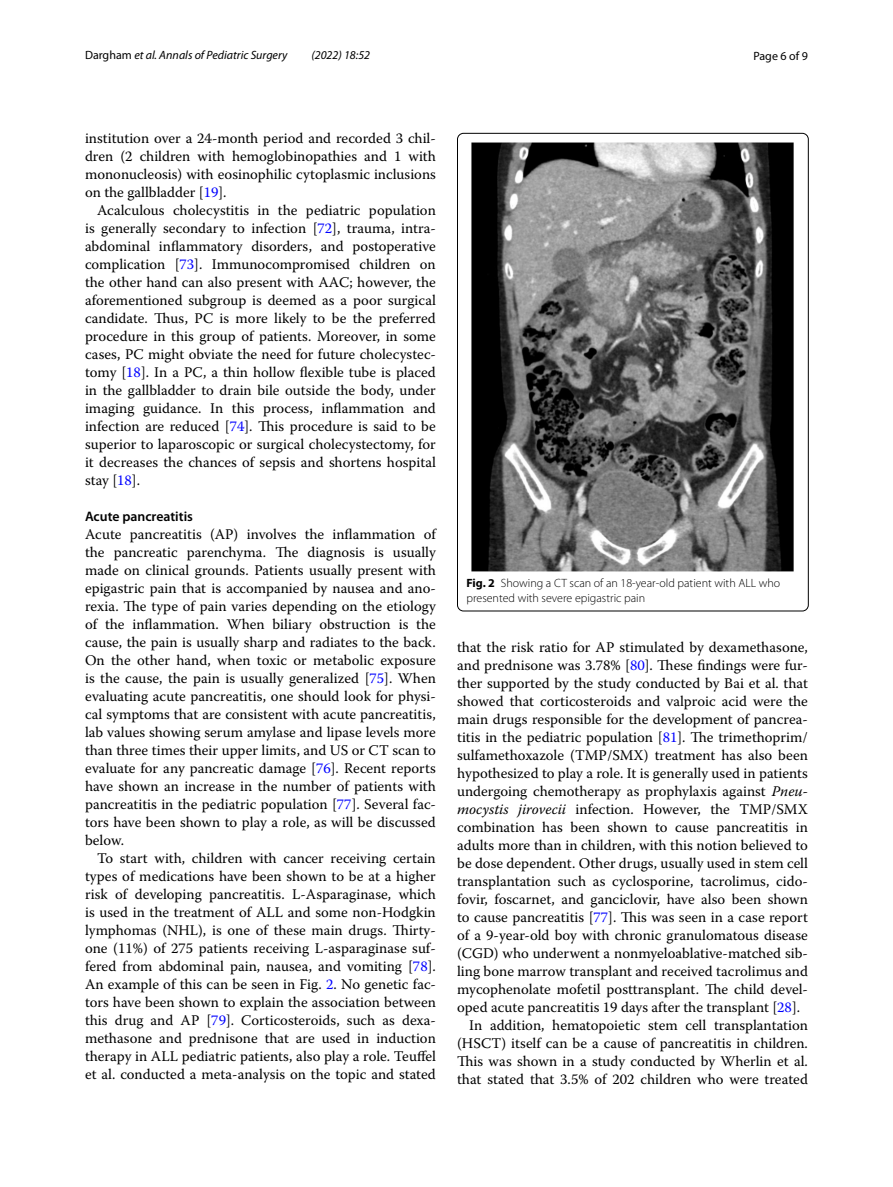
<style>
.page{position:relative;width:893px;height:1187px;background:#fff}
.page>*{position:absolute;margin:0;border:0;box-sizing:border-box;transform-origin:0 0}
.t1{font:14.7px/18px "Warnock Pro";color:#000;text-align:justify}
.t2{font:600 13.8px "Myriad Pro";color:#000}
.t3{font:300 12px/15px "Myriad Pro";color:#000}
.t4{font:italic 12px "Myriad Pro";color:#000}
.t5{font:12px "Myriad Pro";color:#000}
.s1{font-style:normal}
.s2{color:#00f}
.s3{font-weight:700}
.s4{font-style:italic}
</style>
<div class="page">
<img style="left:472px;top:142px;width:322px;height:429px">
<p class="t4" style="left:85px;top:48px;width:204px"><span class="s1">Dargham</span> et al. Annals of Pediatric Surgery</p>
<p class="t4" style="left:311px;top:48px;width:60px">(2022) 18:52</p>
<p class="t5" style="left:753px;top:48px;width:56px">Page 6 of 9</p>
<p class="t1" style="left:85px;top:128px;width:352px">institution over a 24-month period and recorded 3 chil&shy;dren (2 children with hemoglobinopathies and 1 with mononucleosis) with eosinophilic cytoplasmic inclusions on the gallbladder [<span class="s2">19</span>].</p>
<p class="t1" style="left:85px;top:200px;width:352px;text-indent:12px">Acalculous cholecystitis in the pediatric population is generally secondary to infection [<span class="s2">72</span>], trauma, intra&shy;abdominal inflammatory disorders, and postoperative complication [<span class="s2">73</span>]. Immunocompromised children on the other hand can also present with AAC; however, the aforementioned subgroup is deemed as a poor surgical candidate. Thus, PC is more likely to be the preferred procedure in this group of patients. Moreover, in some cases, PC might obviate the need for future cholecystec&shy;tomy [<span class="s2">18</span>]. In a PC, a thin hollow flexible tube is placed in the gallbladder to drain bile outside the body, under imaging guidance. In this process, inflammation and infection are reduced [<span class="s2">74</span>]. This procedure is said to be superior to laparoscopic or surgical cholecystectomy, for it decreases the chances of sepsis and shortens hospital stay [<span class="s2">18</span>].</p>
<p class="t2" style="left:85px;top:507px;width:109px">Acute pancreatitis</p>
<p class="t1" style="left:85px;top:524px;width:352px">Acute pancreatitis (AP) involves the inflammation of the pancreatic parenchyma. The diagnosis is usually made on clinical grounds. Patients usually present with epigastric pain that is accompanied by nausea and ano&shy;rexia. The type of pain varies depending on the etiology of the inflammation. When biliary obstruction is the cause, the pain is usually sharp and radiates to the back.<br>On the other hand, when toxic or metabolic exposure is the cause, the pain is usually generalized [<span class="s2">75</span>]. When evaluating acute pancreatitis, one should look for physi&shy;cal symptoms that are consistent with acute pancreatitis, lab values showing serum amylase and lipase levels more than three times their upper limits, and US or CT scan to evaluate for any pancreatic damage [<span class="s2">76</span>]. Recent reports have shown an increase in the number of patients with pancreatitis in the pediatric population [<span class="s2">77</span>]. Several fac&shy;tors have been shown to play a role, as will be discussed below.</p>
<p class="t1" style="left:85px;top:848px;width:352px;text-indent:12px">To start with, children with cancer receiving certain types of medications have been shown to be at a higher risk of developing pancreatitis. L-Asparaginase, which is used in the treatment of ALL and some non-Hodgkin lymphomas (NHL), is one of these main drugs. Thirty&shy;one (11%) of 275 patients receiving L-asparaginase suf&shy;fered from abdominal pain, nausea, and vomiting [<span class="s2">78</span>].<br>An example of this can be seen in Fig. <span class="s2">2</span>. No genetic fac&shy;tors have been shown to explain the association between this drug and AP [<span class="s2">79</span>]. Corticosteroids, such as dexa&shy;methasone and prednisone that are used in induction therapy in ALL pediatric patients, also play a role. Teuffel et al. conducted a meta-analysis on the topic and stated</p>
<p class="t3" style="left:466px;top:575px;width:315px"><span class="s3">Fig. 2</span> Showing a CT scan of an 18-year-old patient with ALL who presented with severe epigastric pain</p>
<p class="t1" style="left:457px;top:638px;width:352px">that the risk ratio for AP stimulated by dexamethasone,</p>
<p class="t1" style="left:457px;top:656px;width:352px">and prednisone was 3.78% [<span class="s2">80</span>]. These findings were fur-</p>
<p class="t1" style="left:457px;top:674px;width:352px">ther supported by the study conducted by Bai et al. that</p>
<p class="t1" style="left:457px;top:692px;width:352px">showed that corticosteroids and valproic acid were the</p>
<p class="t1" style="left:457px;top:710px;width:352px">main drugs responsible for the development of pancrea-</p>
<p class="t1" style="left:457px;top:728px;width:352px">titis in the pediatric population [<span class="s2">81</span>]. The trimethoprim/</p>
<p class="t1" style="left:457px;top:746px;width:352px">sulfamethoxazole (TMP/SMX) treatment has also been</p>
<p class="t1" style="left:457px;top:764px;width:352px">hypothesized to play a role. It is generally used in patients</p>
<p class="t1" style="left:457px;top:782px;width:352px">undergoing chemotherapy as prophylaxis against <span class="s4">Pneu-</span></p>
<p class="t1" style="left:457px;top:800px;width:352px"><span class="s4">mocystis jirovecii</span> infection. However, the TMP/SMX</p>
<p class="t1" style="left:457px;top:818px;width:352px">combination has been shown to cause pancreatitis in</p>
<p class="t1" style="left:457px;top:836px;width:352px">adults more than in children, with this notion believed to</p>
<p class="t1" style="left:457px;top:854px;width:352px">be dose dependent. Other drugs, usually used in stem cell</p>
<p class="t1" style="left:457px;top:872px;width:352px">transplantation such as cyclosporine, tacrolimus, cido-</p>
<p class="t1" style="left:457px;top:890px;width:352px">fovir, foscarnet, and ganciclovir, have also been shown</p>
<p class="t1" style="left:457px;top:908px;width:352px">to cause pancreatitis [<span class="s2">77</span>]. This was seen in a case report</p>
<p class="t1" style="left:457px;top:926px;width:352px">of a 9-year-old boy with chronic granulomatous disease</p>
<p class="t1" style="left:457px;top:944px;width:352px">(CGD) who underwent a nonmyeloablative-matched sib-</p>
<p class="t1" style="left:457px;top:962px;width:352px">ling bone marrow transplant and received tacrolimus and</p>
<p class="t1" style="left:457px;top:980px;width:352px">mycophenolate mofetil posttransplant. The child devel-</p>
<p class="t1" style="left:457px;top:998px;width:345px">oped acute pancreatitis 19 days after the transplant [<span class="s2">28</span>].</p>
<p class="t1" style="left:469px;top:1016px;width:340px">In addition, hematopoietic stem cell transplantation</p>
<p class="t1" style="left:457px;top:1034px;width:352px">(HSCT) itself can be a cause of pancreatitis in children.</p>
<p class="t1" style="left:457px;top:1052px;width:352px">This was shown in a study conducted by Wherlin et al.</p>
<p class="t1" style="left:457px;top:1070px;width:352px">that stated that 3.5% of 202 children who were treated</p>
</div>
